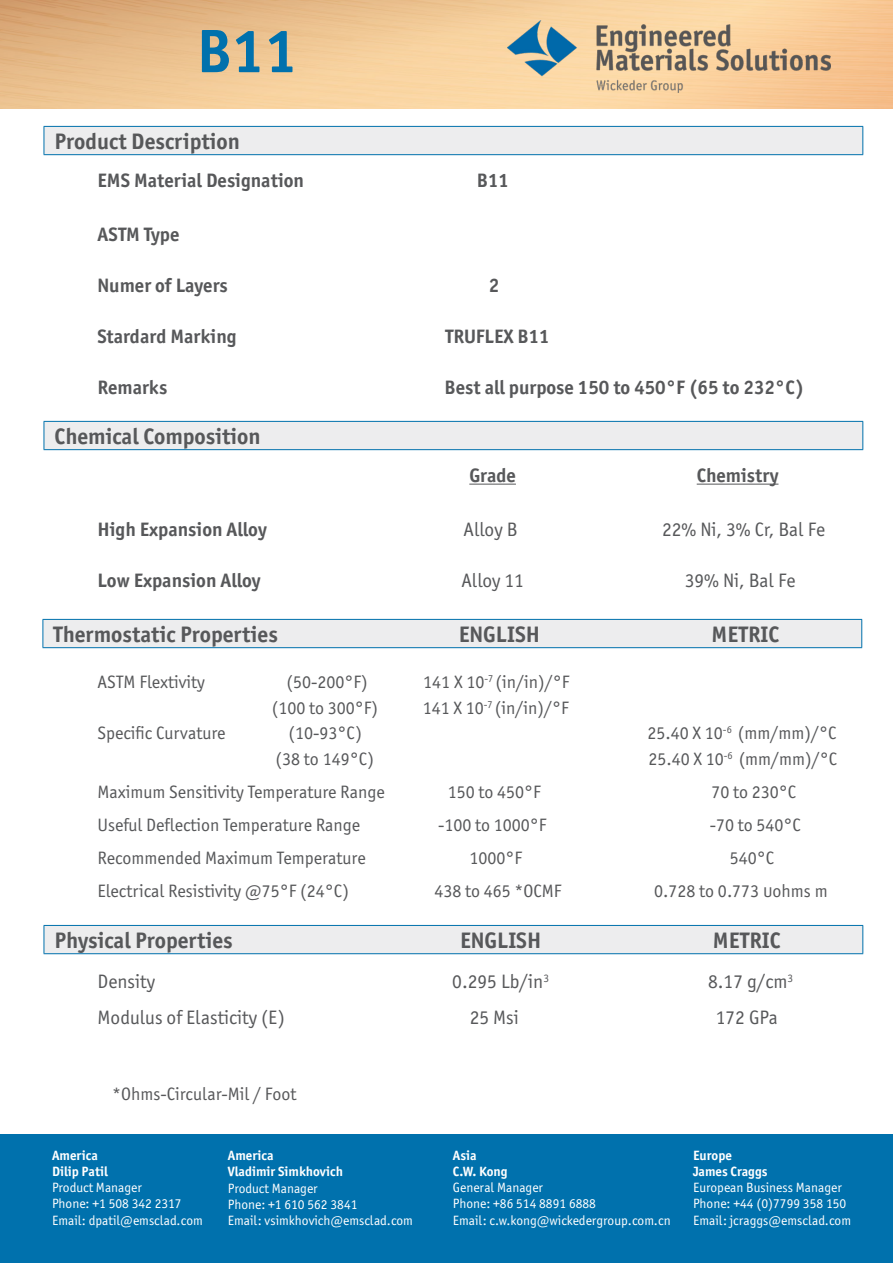
<style>
.page{position:relative;width:893px;height:1263px;background:#fff}
.page>*{position:absolute;margin:0;border:0;box-sizing:border-box;transform-origin:0 0}
.t1{font:700 61.5px "Officina Sans ITC Pro";color:#0071ad}
.t2{font:700 22.5px "Officina Sans ITC Pro";color:#57585a}
.t3{font:700 19.5px "Officina Sans ITC Pro";color:#57585a}
.t4{font:19.5px "Officina Sans ITC Pro";color:#57585a}
.t5{font:18px "Officina Sans ITC Pro";color:#57585a}
.t6{font:13.5px/16.2px "Officina Sans ITC Pro";color:#fff}
.t7{font:700 13.5px/16.2px "Officina Sans ITC Pro";color:#fff}
</style>
<div class="page">
<img style="left:0;top:0;width:893px;height:109px">
<div style="left:0;top:1134px;width:893px;height:129px;background:#0071ad"></div>
<img style="left:507px;top:21px;width:323px;height:72px">
<div style="left:44px;top:126px;width:819px;height:29px;background:#ededee"></div>
<hr style="left:44px;top:126px;width:819px;height:1px;background:#0071ad">
<svg style="left:44px;top:127px;width:1px;height:27px"></svg>
<svg style="left:862px;top:127px;width:1px;height:27px"></svg>
<hr style="left:44px;top:154px;width:819px;height:1px;background:#0071ad">
<div style="left:44px;top:421px;width:819px;height:29px;background:#ededee"></div>
<hr style="left:44px;top:421px;width:819px;height:1px;background:#0071ad">
<svg style="left:44px;top:422px;width:1px;height:27px"></svg>
<svg style="left:862px;top:422px;width:1px;height:27px"></svg>
<hr style="left:44px;top:449px;width:819px;height:1px;background:#0071ad">
<hr style="left:469px;top:484px;width:47px;height:1px;background:#57585a">
<hr style="left:697px;top:484px;width:81px;height:1px;background:#57585a">
<div style="left:43px;top:619px;width:819px;height:29px;background:#ededee"></div>
<hr style="left:43px;top:619px;width:819px;height:1px;background:#0071ad">
<svg style="left:43px;top:620px;width:1px;height:27px"></svg>
<svg style="left:861px;top:620px;width:1px;height:27px"></svg>
<hr style="left:43px;top:647px;width:819px;height:1px;background:#0071ad">
<div style="left:44px;top:925px;width:819px;height:29px;background:#ededee"></div>
<hr style="left:44px;top:925px;width:819px;height:1px;background:#0071ad">
<svg style="left:44px;top:926px;width:1px;height:27px"></svg>
<svg style="left:862px;top:926px;width:1px;height:27px"></svg>
<hr style="left:44px;top:953px;width:819px;height:1px;background:#0071ad">
<p class="t1" style="left:197px;top:13px;width:103px">B11</p>
<p class="t2" style="left:55px;top:127px;width:187px">Product Description</p>
<p class="t3" style="left:98px;top:168px;width:208px">EMS Material Designation</p>
<p class="t3" style="left:477px;top:168px;width:34px">B11</p>
<p class="t3" style="left:98px;top:222px;width:83px">ASTM Type</p>
<p class="t3" style="left:98px;top:273px;width:132px">Numer of Layers</p>
<p class="t3" style="left:489px;top:273px;width:12px">2</p>
<p class="t3" style="left:98px;top:324px;width:141px">Stardard Marking</p>
<p class="t3" style="left:446px;top:324px;width:106px">TRUFLEX B11</p>
<p class="t3" style="left:98px;top:375px;width:71px">Remarks</p>
<p class="t3" style="left:445px;top:375px;width:361px">Best all purpose 150 to 450°F (65 to 232°C)</p>
<p class="t2" style="left:55px;top:422px;width:208px">Chemical Composition</p>
<p class="t3" style="left:469px;top:463px;width:48px">Grade</p>
<p class="t3" style="left:697px;top:463px;width:83px">Chemistry</p>
<p class="t3" style="left:98px;top:517px;width:171px">High Expansion Alloy</p>
<p class="t4" style="left:464px;top:518px;width:55px">Alloy B</p>
<p class="t4" style="left:662px;top:518px;width:164px">22% Ni, 3% Cr, Bal Fe</p>
<p class="t3" style="left:98px;top:568px;width:165px">Low Expansion Alloy</p>
<p class="t4" style="left:461px;top:569px;width:64px">Alloy 11</p>
<p class="t4" style="left:685px;top:569px;width:112px">39% Ni, Bal Fe</p>
<p class="t2" style="left:54px;top:620px;width:226px">Thermostatic Properties</p>
<p class="t2" style="left:459px;top:620px;width:83px">ENGLISH</p>
<p class="t2" style="left:711px;top:620px;width:69px">METRIC</p>
<p class="t5" style="left:98px;top:671px;width:109px">ASTM Flextivity</p>
<p class="t5" style="left:286px;top:671px;width:83px">(50-200°F)</p>
<p class="t5" style="left:423px;top:671px;width:148px">141 X 10<sup>-7</sup> (in/in)/°F</p>
<p class="t5" style="left:272px;top:697px;width:108px">(100 to 300°F)</p>
<p class="t5" style="left:423px;top:697px;width:148px">141 X 10<sup>-7</sup> (in/in)/°F</p>
<p class="t5" style="left:98px;top:722px;width:130px">Specific Curvature</p>
<p class="t5" style="left:289px;top:722px;width:75px">(10-93°C)</p>
<p class="t5" style="left:647px;top:722px;width:190px">25.40 X 10<sup>-6</sup> (mm/mm)/°C</p>
<p class="t5" style="left:276px;top:748px;width:100px">(38 to 149°C)</p>
<p class="t5" style="left:648px;top:748px;width:190px">25.40 X 10<sup>-6</sup> (mm/mm)/°C</p>
<p class="t5" style="left:98px;top:781px;width:289px">Maximum Sensitivity Temperature Range</p>
<p class="t5" style="left:448px;top:781px;width:95px">150 to 450°F</p>
<p class="t5" style="left:712px;top:781px;width:86px">70 to 230°C</p>
<p class="t5" style="left:98px;top:814px;width:264px">Useful Deflection Temperature Range</p>
<p class="t5" style="left:438px;top:814px;width:110px">-100 to 1000°F</p>
<p class="t5" style="left:710px;top:814px;width:93px">-70 to 540°C</p>
<p class="t5" style="left:98px;top:847px;width:270px">Recommended Maximum Temperature</p>
<p class="t5" style="left:470px;top:847px;width:54px">1000°F</p>
<p class="t5" style="left:730px;top:847px;width:46px">540°C</p>
<p class="t5" style="left:98px;top:880px;width:253px">Electrical Resistivity @75°F (24°C)</p>
<p class="t5" style="left:434px;top:880px;width:129px">438 to 465 *OCMF</p>
<p class="t5" style="left:654px;top:880px;width:175px">0.728 to 0.773 Uohms m</p>
<p class="t2" style="left:55px;top:926px;width:180px">Physical Properties</p>
<p class="t2" style="left:460px;top:926px;width:83px">ENGLISH</p>
<p class="t2" style="left:713px;top:926px;width:69px">METRIC</p>
<p class="t4" style="left:98px;top:970px;width:59px">Density</p>
<p class="t4" style="left:452px;top:970px;width:98px">0.295 Lb/in<sup>3</sup></p>
<p class="t4" style="left:708px;top:970px;width:87px">8.17 g/cm<sup>3</sup></p>
<p class="t4" style="left:98px;top:1006px;width:189px">Modulus of Elasticity (E)</p>
<p class="t4" style="left:470px;top:1006px;width:51px">25 Msi</p>
<p class="t4" style="left:716px;top:1006px;width:64px">172 GPa</p>
<p class="t5" style="left:112px;top:1083px;width:186px">*Ohms-Circular-Mil / Foot</p>
<p class="t7" style="left:52px;top:1147px;width:57px">America<br>Dilip Patil</p>
<p class="t6" style="left:52px;top:1179px;width:152px">Product Manager<br>Phone: +1 508 342 2317<br>Email: dpatil@emsclad.com</p>
<p class="t7" style="left:228px;top:1147px;width:117px">America<br>Vladimir Simkhovich</p>
<p class="t6" style="left:228px;top:1180px;width:187px">Product Manager<br>Phone: +1 610 562 3841<br>Email: vsimkhovich@emsclad.com</p>
<p class="t7" style="left:453px;top:1147px;width:56px">Asia<br>C.W. Kong</p>
<p class="t6" style="left:453px;top:1179px;width:219px">General Manager<br>Phone: +86 514 8891 6888<br>Email: c.w.kong@wickedergroup.com.cn</p>
<p class="t7" style="left:693px;top:1147px;width:76px">Europe<br>James Craggs</p>
<p class="t6" style="left:693px;top:1179px;width:159px">European Business Manager<br>Phone: +44 (0)7799 358 150<br>Email: jcraggs@emsclad.com</p>
</div>
